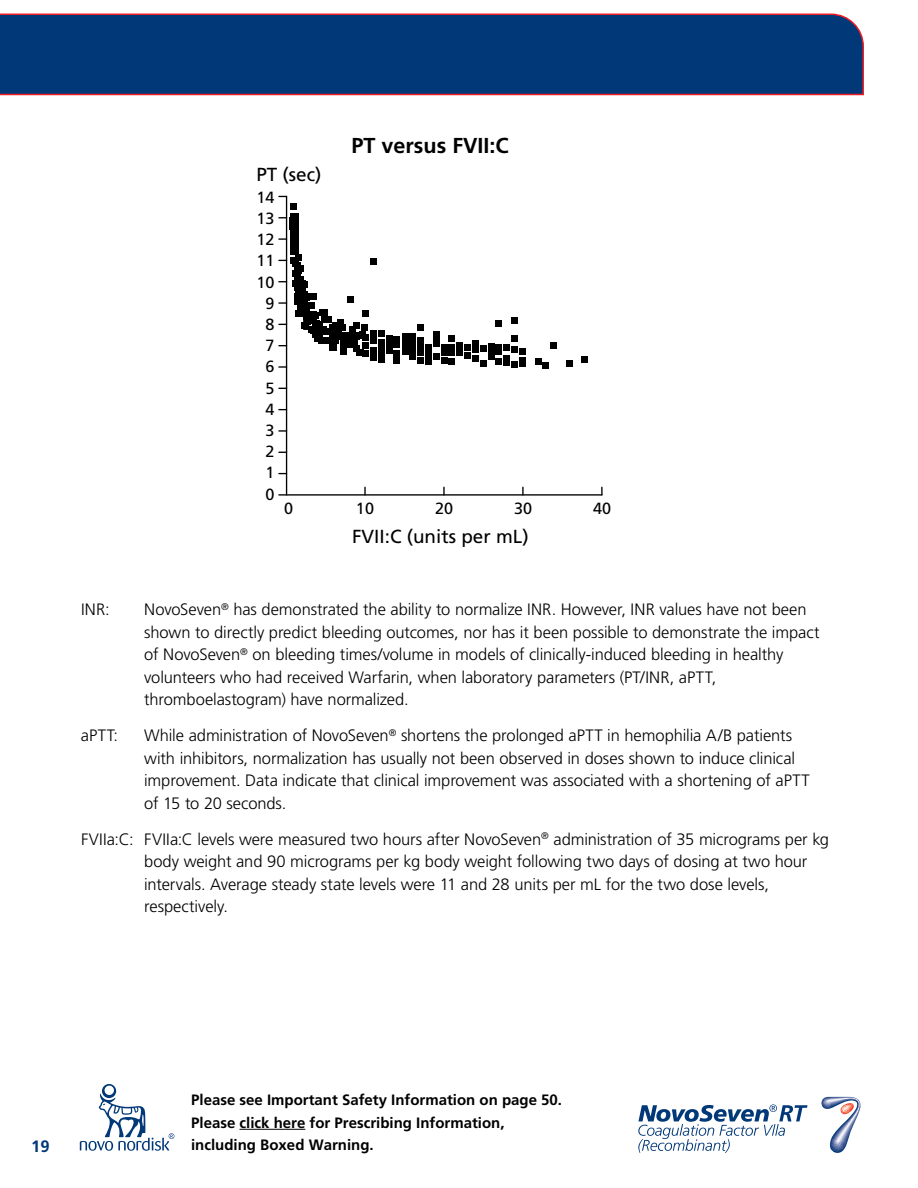
<style>
.page{position:relative;width:918px;height:1188px;background:#fff}
.page>*{position:absolute;margin:0;border:0;box-sizing:border-box;transform-origin:0 0}
.t1{font:700 21.6px "Frutiger LT Std";color:#000}
.t2{font:18.9px "Frutiger LT Std";color:#000}
.t3{font:300 16.5px/22.5px "Frutiger LT Std";letter-spacing:-.005em;color:#000}
.t4{font:700 16.5px "Frutiger LT Std";color:#003878}
.t5{font:16.2px "Frutiger LT Std";color:#000}
.t6{font:700 15px/22.5px "Frutiger LT Std";color:#000}
</style>
<div class="page">
<svg style="left:80px;top:1084px;width:94px;height:67px"></svg>
<svg style="left:638px;top:1104px;width:170px;height:49px"></svg>
<svg style="left:821px;top:1097px;width:40px;height:56px"></svg>
<div style="left:0;top:13px;width:864px;height:83px;background:#003878"></div>
<hr style="left:0;top:94px;width:864px;height:1px;background:#ed1d24">
<hr style="left:240px;top:1129px;width:65px;height:1px;background:#000">
<hr style="left:286px;top:196px;width:1px;height:299px;background:#000">
<svg style="left:279px;top:430px;width:7px;height:2px"></svg>
<svg style="left:364px;top:487px;width:2px;height:7px"></svg>
<svg style="left:443px;top:487px;width:2px;height:7px"></svg>
<svg style="left:522px;top:487px;width:2px;height:7px"></svg>
<svg style="left:601px;top:487px;width:2px;height:8px"></svg>
<hr style="left:279px;top:494px;width:323px;height:2px;background:#000">
<div style="left:292px;top:248px;width:6px;height:7px;background:#000"></div>
<div style="left:292px;top:213px;width:6px;height:7px;background:#000"></div>
<svg style="left:290px;top:203px;width:6px;height:6px"></svg>
<div style="left:291px;top:248px;width:6px;height:7px;background:#000"></div>
<svg style="left:279px;top:216px;width:19px;height:33px"></svg>
<div style="left:290px;top:213px;width:6px;height:7px;background:#000"></div>
<svg style="left:535px;top:358px;width:14px;height:11px"></svg>
<svg style="left:551px;top:343px;width:6px;height:6px"></svg>
<div style="left:566px;top:360px;width:6px;height:7px;background:#000"></div>
<svg style="left:582px;top:357px;width:6px;height:6px"></svg>
<svg style="left:279px;top:255px;width:247px;height:113px"></svg>
<p class="t2" style="left:256px;top:163px;width:67px">PT (sec)</p>
<p class="t5" style="left:256px;top:188px;width:20px">14</p>
<p class="t5" style="left:256px;top:209px;width:20px">13</p>
<p class="t5" style="left:256px;top:230px;width:20px">12</p>
<p class="t5" style="left:256px;top:251px;width:20px">11</p>
<p class="t5" style="left:256px;top:272px;width:20px">10</p>
<p class="t5" style="left:265px;top:294px;width:11px">9</p>
<p class="t5" style="left:265px;top:315px;width:11px">8</p>
<p class="t5" style="left:265px;top:336px;width:11px">7</p>
<p class="t5" style="left:265px;top:357px;width:11px">6</p>
<p class="t5" style="left:265px;top:378px;width:11px">5</p>
<p class="t5" style="left:265px;top:400px;width:11px">4</p>
<p class="t5" style="left:265px;top:421px;width:11px">3</p>
<p class="t5" style="left:265px;top:442px;width:11px">2</p>
<p class="t5" style="left:265px;top:463px;width:11px">1</p>
<p class="t5" style="left:265px;top:485px;width:11px">0</p>
<h1 class="t1" style="left:352px;top:133px;width:159px">PT versus FVII:C</h1>
<p class="t5" style="left:435px;top:499px;width:20px">20</p>
<p class="t5" style="left:514px;top:499px;width:20px">30</p>
<p class="t5" style="left:593px;top:499px;width:20px">40</p>
<p class="t5" style="left:284px;top:499px;width:11px">0</p>
<p class="t5" style="left:356px;top:499px;width:20px">10</p>
<p class="t2" style="left:352px;top:525px;width:178px">FVII:C (units per mL)</p>
<p class="t3" style="left:81px;top:599px;width:30px">INR:</p>
<p class="t3" style="left:144px;top:599px;width:677px">NovoSeven<sup>®</sup> has demonstrated the ability to normalize INR. However, INR values have not been shown to directly predict bleeding outcomes, nor has it been possible to demonstrate the impact of NovoSeven<sup>®</sup> on bleeding times/volume in models of clinically-induced bleeding in healthy volunteers who had received Warfarin, when laboratory parameters (PT/INR, aPTT, thromboelastogram) have normalized.</p>
<p class="t3" style="left:81px;top:725px;width:39px">aPTT:</p>
<p class="t3" style="left:144px;top:725px;width:667px">While administration of NovoSeven<sup>®</sup> shortens the prolonged aPTT in hemophilia A/B patients with inhibitors, normalization has usually not been observed in doses shown to induce clinical improvement. Data indicate that clinical improvement was associated with a shortening of aPTT of 15 to 20 seconds.</p>
<p class="t3" style="left:144px;top:828px;width:686px;text-indent:-63px">FVIIa:C: FVIIa:C levels were measured two hours after NovoSeven<sup>®</sup> administration of 35 micrograms per kg body weight and 90 micrograms per kg body weight following two days of dosing at two hour intervals. Average steady state levels were 11 and 28 units per mL for the two dose levels, respectively.</p>
<p class="t4" style="left:31px;top:1136px;width:20px">19</p>
<p class="t6" style="left:191px;top:1089px;width:372px">Please see Important Safety Information on page 50.<br>Please click here for Prescribing Information, including Boxed Warning.</p>
</div>
